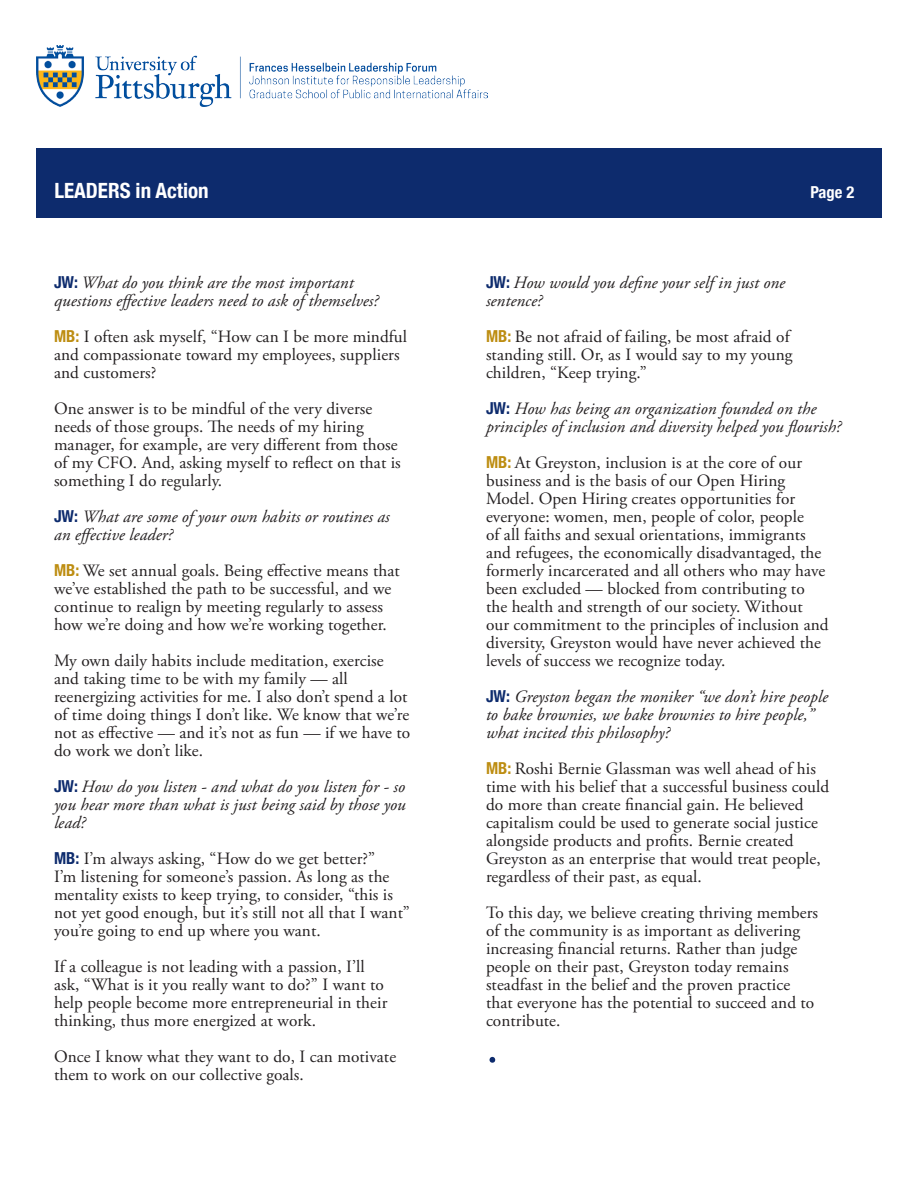
<style>
.page{position:relative;width:918px;height:1188px;background:#fff}
.page>*{position:absolute;margin:0;border:0;box-sizing:border-box;transform-origin:0 0}
.bodytext-main{font:51px "Adobe Garamond Pro";color:#0d2b6d}
.bodytext-main-2{font:700 condensed 21px "Helvetica Neue";color:#fff}
.bodytext-main-3{font:17.25px/18px "Adobe Garamond Pro";letter-spacing:.005em;color:#231f20}
.bodytext-main-4{font:italic 17.25px/18px "Adobe Garamond Pro";letter-spacing:.005em;color:#231f20}
.bodytext-main-5{font:700 condensed 16.5px "Helvetica Neue";color:#fff}
.s1{font-family:"Helvetica Neue";font-weight:700;font-style:normal;font-stretch:condensed;font-size:16.5px;color:#0d2b6d}
.s2{font-family:"Helvetica Neue";font-weight:700;font-stretch:condensed;font-size:16.5px;color:#bd8d11}
.s3{font-family:"Helvetica Neue";font-weight:700;font-stretch:condensed;font-size:16.5px;color:#0d2b6d}
</style>
<div class="page">
<div style="left:36px;top:148px;width:846px;height:69px;background:#0d2b6d"></div>
<img style="left:36px;top:46px;width:451px;height:60px">
<p class="bodytext-main-2" style="left:54px;top:173px;width:156px">LEADERS in Action</p>
<p class="bodytext-main-5" style="left:810px;top:178px;width:45px">Page 2</p>
<p class="bodytext-main-4" style="left:54px;top:274px;width:326px"><span class="s1">JW:</span> What do you think are the most important questions effective leaders need to ask of themselves?</p>
<p class="bodytext-main-3" style="left:54px;top:328px;width:355px"><span class="s2">MB:</span> I often ask myself, “How can I be more mindful and compassionate toward my employees, suppliers and customers?</p>
<p class="bodytext-main-3" style="left:54px;top:400px;width:348px">One answer is to be mindful of the very diverse needs of those groups. The needs of my hiring manager, for example, are very different from those of my CFO. And, asking myself to reflect on that is something I do regularly.</p>
<p class="bodytext-main-4" style="left:54px;top:508px;width:337px"><span class="s1">JW:</span> What are some of your own habits or routines as an effective leader?</p>
<p class="bodytext-main-3" style="left:54px;top:562px;width:347px"><span class="s2">MB:</span> We set annual goals. Being effective means that we’ve established the path to be successful, and we continue to realign by meeting regularly to assess how we’re doing and how we’re working together.</p>
<p class="bodytext-main-3" style="left:54px;top:652px;width:358px">My own daily habits include meditation, exercise and taking time to be with my family — all reenergizing activities for me. I also don’t spend a lot of time doing things I don’t like. We know that we’re not as effective — and it’s not as fun — if we have to do work we don’t like.</p>
<p class="bodytext-main-4" style="left:54px;top:778px;width:353px;text-align:justify"><span class="s1">JW:</span> How do you listen - and what do you listen for - so you hear more than what is just being said by those you lead?</p>
<p class="bodytext-main-3" style="left:54px;top:850px;width:357px"><span class="s3">MB:</span> I’m always asking, “How do we get better?”<br>I’m listening for someone’s passion. As long as the mentality exists to keep trying, to consider, “this is not yet good enough, but it’s still not all that I want” you’re going to end up where you want.</p>
<p class="bodytext-main-3" style="left:54px;top:958px;width:335px">If a colleague is not leading with a passion, I’ll ask, “What is it you really want to do?” I want to help people become more entrepreneurial in their thinking, thus more energized at work.</p>
<p class="bodytext-main-3" style="left:54px;top:1048px;width:344px">Once I know what they want to do, I can motivate them to work on our collective goals.</p>
<p class="bodytext-main-4" style="left:486px;top:274px;width:301px"><span class="s1">JW:</span> How would you define your self in just one sentence?</p>
<p class="bodytext-main-3" style="left:486px;top:328px;width:308px"><span class="s2">MB:</span> Be not afraid of failing, be most afraid of standing still. Or, as I would say to my young children, “Keep trying.”</p>
<p class="bodytext-main-4" style="left:486px;top:400px;width:357px"><span class="s1">JW:</span> How has being an organization founded on the principles of inclusion and diversity helped you flourish?</p>
<p class="bodytext-main-3" style="left:486px;top:454px;width:344px"><span class="s2">MB:</span> At Greyston, inclusion is at the core of our business and is the basis of our Open Hiring Model. Open Hiring creates opportunities for everyone: women, men, people of color, people<br>of all faiths and sexual orientations, immigrants and refugees, the economically disadvantaged, the formerly incarcerated and all others who may have been excluded — blocked from contributing to the health and strength of our society. Without our commitment to the principles of inclusion and diversity, Greyston would have never achieved the levels of success we recognize today.</p>
<p class="bodytext-main-4" style="left:486px;top:688px;width:344px"><span class="s1">JW:</span> Greyston began the moniker “we don’t hire people to bake brownies, we bake brownies to hire people,” what incited this philosophy?</p>
<p class="bodytext-main-3" style="left:486px;top:760px;width:345px"><span class="s2">MB:</span> Roshi Bernie Glassman was well ahead of his time with his belief that a successful business could do more than create financial gain. He believed capitalism could be used to generate social justice alongside products and profits. Bernie created Greyston as an enterprise that would treat people, regardless of their past, as equal.</p>
<p class="bodytext-main-3" style="left:486px;top:904px;width:334px">To this day, we believe creating thriving members of the community is as important as delivering increasing financial returns. Rather than judge people on their past, Greyston today remains steadfast in the belief and the proven practice that everyone has the potential to succeed and to contribute.</p>
<p class="bodytext-main" style="left:486px;top:1015px;width:14px">.</p>
</div>
